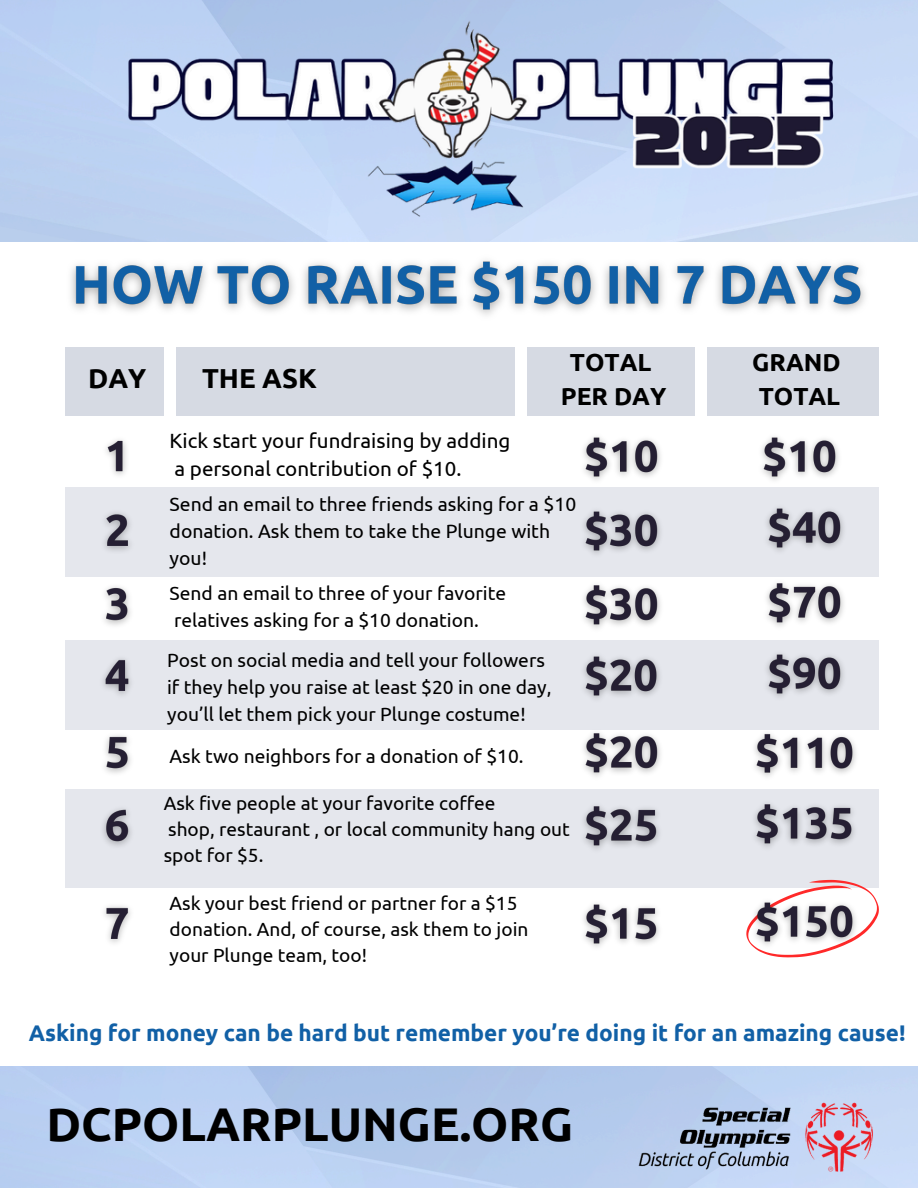
<style>
.page{position:relative;width:918px;height:1188px;background:#fff}
.page>*{position:absolute;margin:0;border:0;box-sizing:border-box;transform-origin:0 0}
.t1{font:700 47.25px "Ubuntu";color:#000}
.t2{font:700 27.45px "Ubuntu";color:#000}
.t3{font:700 24.75px/33.9px "Ubuntu";color:#000;text-align:center}
.t4{font:700 22.65px "Ubuntu";color:#1160a6}
.t5{font:20.55px "Ubuntu";color:#000}
.t6{font:19.35px/27px "Ubuntu";color:#000}
.t7{font:19.2px/26.7px "Ubuntu";color:#000}
.t8{font:19.05px/25.8px "Ubuntu";color:#000}
</style>
<div class="page">
<img style="left:619px;top:1089px;width:299px;height:97px">
<div style="left:66px;top:487px;width:813px;height:89px;background:#e5e7ed"></div>
<div style="left:66px;top:640px;width:813px;height:90px;background:#e5e7ed"></div>
<div style="left:66px;top:789px;width:813px;height:99px;background:#e5e7ed"></div>
<div style="left:66px;top:348px;width:813px;height:68px;background:#d6dae3"></div>
<div style="left:164px;top:322px;width:11px;height:110px;background:#fff"></div>
<div style="left:515px;top:316px;width:12px;height:109px;background:#fff"></div>
<div style="left:695px;top:322px;width:11px;height:110px;background:#fff"></div>
<svg style="left:769px;top:880px;width:110px;height:78px"></svg>
<img style="left:71px;top:260px;width:794px;height:55px">
<img style="left:106px;top:440px;width:20px;height:35px">
<img style="left:583px;top:436px;width:78px;height:44px">
<img style="left:761px;top:436px;width:78px;height:44px">
<img style="left:104px;top:512px;width:26px;height:39px">
<img style="left:583px;top:510px;width:78px;height:44px">
<img style="left:104px;top:586px;width:27px;height:40px">
<img style="left:573px;top:576px;width:97px;height:53px">
<img style="left:103px;top:658px;width:28px;height:37px">
<img style="left:583px;top:655px;width:77px;height:44px">
<img style="left:104px;top:735px;width:27px;height:39px">
<img style="left:583px;top:733px;width:78px;height:44px">
<img style="left:766px;top:507px;width:78px;height:44px">
<img style="left:756px;top:576px;width:97px;height:51px">
<img style="left:766px;top:653px;width:78px;height:44px">
<img style="left:754px;top:733px;width:102px;height:44px">
<img style="left:103px;top:809px;width:28px;height:37px">
<img style="left:583px;top:806px;width:76px;height:44px">
<img style="left:754px;top:804px;width:101px;height:44px">
<img style="left:104px;top:906px;width:27px;height:37px">
<img style="left:583px;top:903px;width:76px;height:44px">
<img style="left:746px;top:891px;width:119px;height:64px">
<img style="left:41px;top:18px;width:872px;height:218px">
<p class="t2" style="left:88px;top:362px;width:60px">DAY</p>
<h4 class="t2" style="left:202px;top:362px;width:116px">THE ASK</h4>
<h5 class="t3" style="left:561px;top:345px;width:107px">TOTAL<br>PER DAY</h5>
<h4 class="t3" style="left:752px;top:345px;width:90px;text-align:left">GRAND<br>TOTAL</h4>
<p class="t5" style="left:170px;top:428px;width:342px">Kick start your fundraising by adding</p>
<p class="t5" style="left:174px;top:457px;width:289px">a personal contribution of $10.</p>
<p class="t6" style="left:170px;top:490px;width:408px">Send an email to three friends asking for a $10 donation. Ask them to take the Plunge with you!</p>
<p class="t7" style="left:170px;top:579px;width:338px">Send an email to three of your favorite</p>
<p class="t7" style="left:174px;top:606px;width:306px">relatives asking for a $10 donation.</p>
<p class="t7" style="left:167px;top:647px;width:386px">Post on social media and tell your followers if they help you raise at least $20 in one day, you’ll let them pick your Plunge costume!</p>
<p class="t7" style="left:170px;top:742px;width:355px">Ask two neighbors for a donation of $10.</p>
<p class="t8" style="left:164px;top:790px;width:333px">Ask five people at your favorite coffee</p>
<p class="t8" style="left:164px;top:816px;width:408px">shop, restaurant , or local community hang out spot for $5.</p>
<p class="t8" style="left:170px;top:891px;width:360px">Ask your best friend or partner for a $15 donation. And, of course, ask them to join your Plunge team, too!</p>
<p class="t4" style="left:29px;top:1020px;width:878px">Asking for money can be hard but remember you’re doing it for an amazing cause!</p>
<h5 class="t1" style="left:46px;top:1097px;width:528px">DCPOLARPLUNGE.ORG</h5>
</div>
